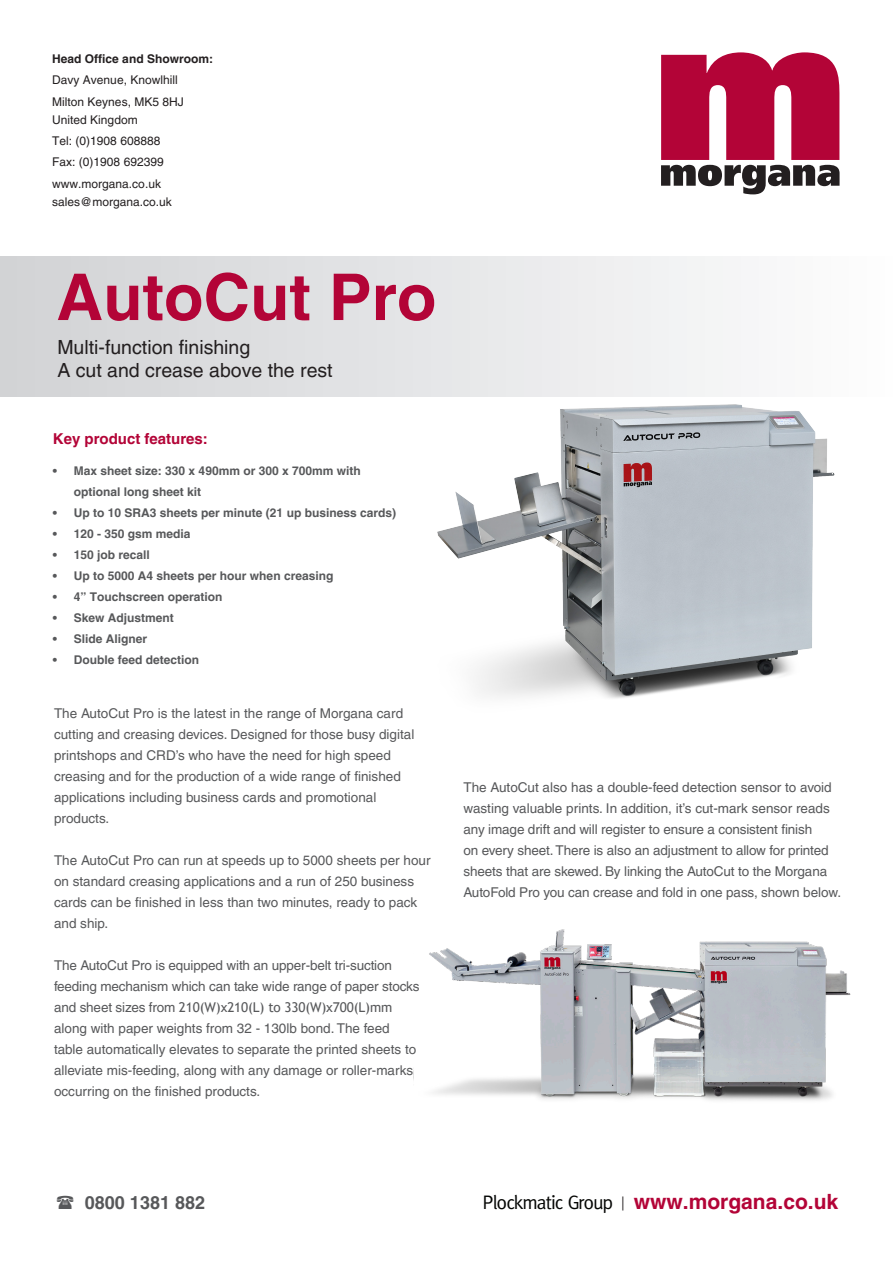
<style>
.page{position:relative;width:893px;height:1263px;background:#fff}
.page>*{position:absolute;margin:0;border:0;box-sizing:border-box;transform-origin:0 0}
.t1{font:700 64.5px "Helvetica LT Pro";color:#b30437}
.Headings{font:700 21px "Helvetica LT Pro";color:#b30437}
.t2{font:19.5px "Helvetica LT Pro";color:#231f20}
.t3{font:19.5px "Meta";letter-spacing:-.05em;color:#040503}
.Paragraph_Style_1{font:700 18px "Helvetica LT Pro";color:#57585a}
.t4{font:700 15px "Helvetica LT Pro";color:#b30437}
.t5{font:13.95px "Minion Pro";color:#231f20}
.main_text{font:13.5px/21px "Helvetica LT Pro";color:#57585a}
.Headings-2{font:700 12px "Helvetica LT Pro";color:#57585a}
.t6{font:12px/18px "Helvetica LT Pro";color:#231f20}
.t7{font:700 12px "Helvetica LT Pro";color:#231f20}
.s1{font-family:"Trebuchet MS"}
</style>
<div class="page">
<div style="left:0;top:256px;width:893px;height:140px;background:linear-gradient(to right,#d1d2d4,#fdfdfd)"></div>
<svg style="left:661px;top:52px;width:178px;height:142px"></svg>
<img style="left:429px;top:929px;width:422px;height:172px">
<img style="left:400px;top:383px;width:485px;height:316px">
<p class="t7" style="left:52px;top:51px;width:162px">Head Office and Showroom:</p>
<p class="t6" style="left:52px;top:71px;width:127px">Davy Avenue, Knowlhill</p>
<p class="t6" style="left:52px;top:92px;width:133px">Milton Keynes, MK5 8HJ<br>United Kingdom</p>
<p class="t6" style="left:52px;top:132px;width:110px">Tel: (0)1908 608888</p>
<p class="t6" style="left:52px;top:153px;width:113px">Fax: (0)1908 692399</p>
<p class="t6" style="left:52px;top:174px;width:121px">www.morgana.co.uk sales@morgana.co.uk</p>
<p class="t1" style="left:57px;top:258px;width:381px">AutoCut Pro</p>
<p class="t2" style="left:57px;top:336px;width:194px">Multi-function finishing</p>
<p class="t2" style="left:57px;top:359px;width:277px">A cut and crease above the rest</p>
<p class="t4" style="left:53px;top:429px;width:157px">Key product features:</p>
<p class="Headings-2" style="left:53px;top:464px;width:309px">• Max sheet size: 330 x 490mm or 300 x 700mm with</p>
<p class="Headings-2" style="left:74px;top:485px;width:129px">optional long sheet kit</p>
<p class="Headings-2" style="left:53px;top:506px;width:345px">• Up to 10 SRA3 sheets per minute (21 up business cards)</p>
<p class="Headings-2" style="left:53px;top:527px;width:139px">• 120 - 350 gsm media</p>
<p class="Headings-2" style="left:53px;top:548px;width:99px">• 150 job recall</p>
<p class="Headings-2" style="left:53px;top:569px;width:282px">• Up to 5000 A4 sheets per hour when creasing</p>
<p class="Headings-2" style="left:53px;top:590px;width:171px">• 4” Touchscreen operation</p>
<p class="Headings-2" style="left:53px;top:611px;width:123px">• Skew Adjustment</p>
<p class="Headings-2" style="left:53px;top:632px;width:96px">• Slide Aligner</p>
<p class="Headings-2" style="left:53px;top:653px;width:148px">• Double feed detection</p>
<p class="main_text" style="left:54px;top:702px;width:362px">The AutoCut Pro is the latest in the range of Morgana card cutting and creasing devices. Designed for those busy digital printshops and CRD’s who have the need for high speed creasing and for the production of a wide range of finished applications including business cards and promotional products.</p>
<p class="main_text" style="left:54px;top:849px;width:378px">The AutoCut Pro can run at speeds up to 5000 sheets per hour on standard creasing applications and a run of 250 business cards can be finished in less than two minutes, ready to pack and ship.</p>
<p class="main_text" style="left:54px;top:954px;width:367px">The AutoCut Pro is equipped with an upper-belt tri-suction feeding mechanism which can take wide range of paper stocks and sheet sizes from <span class="s1">210(W)x210(L) to 330(W)x700(L)mm </span>along with paper weights from 32 - 130lb bond. The feed table automatically elevates to separate the printed sheets to alleviate mis-feeding, along with any damage or roller-marks occurring on the finished products.</p>
<p class="main_text" style="left:463px;top:777px;width:379px">The AutoCut also has a double-feed detection sensor to avoid wasting valuable prints. In addition, it’s cut-mark sensor reads any image drift and will register to ensure a consistent finish<br>on every sheet. There is also an adjustment to allow for printed sheets that are skewed. By linking the AutoCut to the Morgana AutoFold Pro you can crease and fold in one pass, shown below.</p>
<p class="Paragraph_Style_1" style="left:85px;top:1191px;width:122px">0800 1381 882</p>
<p class="t3" style="left:483px;top:1191px;width:132px">Plockmatic Group</p>
<p class="t5" style="left:621px;top:1193px;width:5px">|</p>
<p class="Headings" style="left:634px;top:1188px;width:206px">www.morgana.co.uk</p>
</div>
